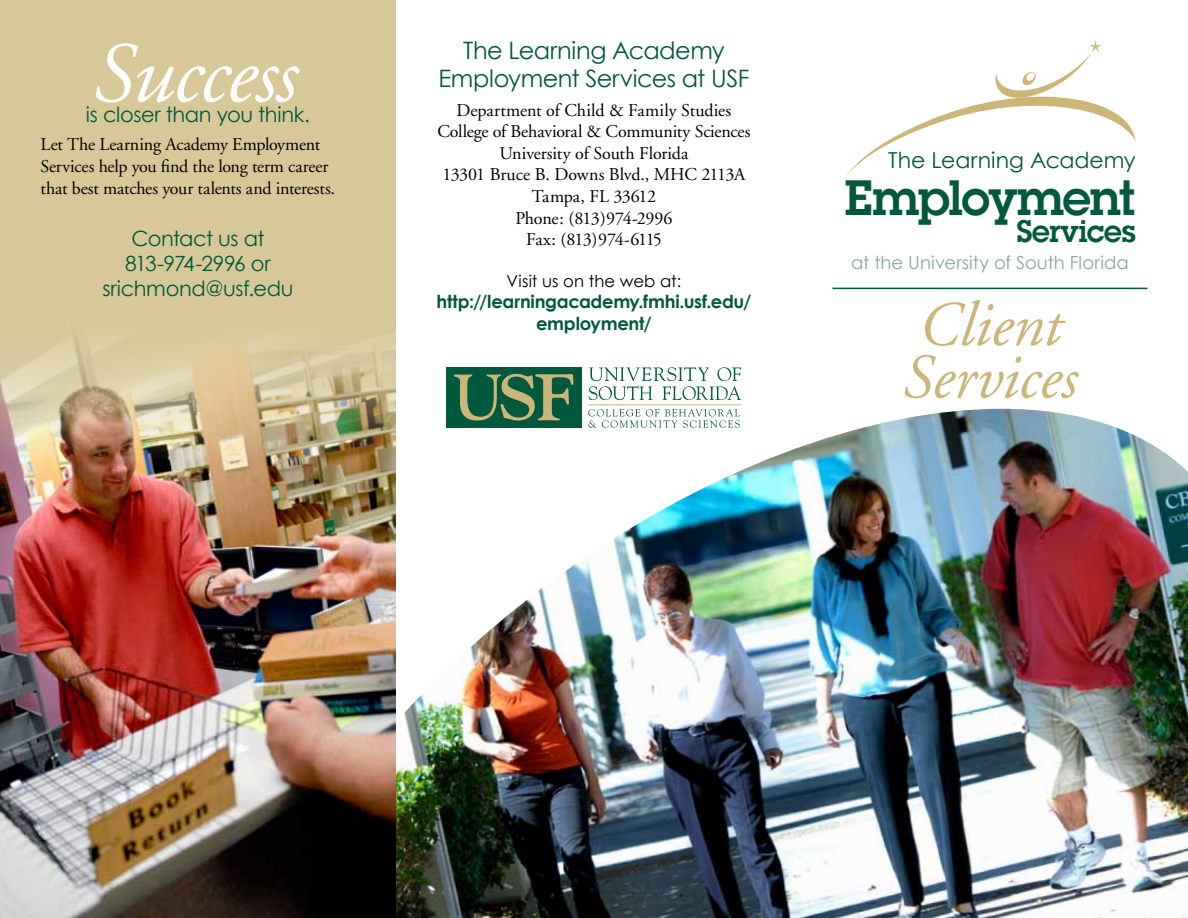
<style>
.page{position:relative;width:1188px;height:918px;background:#fff}
.page>*{position:absolute;margin:0;border:0;box-sizing:border-box;transform-origin:0 0}
.t1{font:italic 85.8px "Adobe Garamond";letter-spacing:-.02em;color:#fff}
.t2{font:italic 63px/52.5px "Adobe Garamond";letter-spacing:-.005em;color:#cbb677}
.t3{font:600 48.15px "Lubalin Graph";letter-spacing:-.025em;color:#00583d}
.t4{font:600 30.3px "Lubalin Graph";letter-spacing:-.01em;color:#00583d}
.t5{font:24px/28.8px "Century Gothic";letter-spacing:-.02em;color:#00583d;text-align:center}
.t6{font:22.05px "Century Gothic";letter-spacing:-.005em;color:#00583d}
.t7{font:21px/25.2px "Century Gothic";letter-spacing:-.02em;color:#00583d;text-align:center}
.t8{font:18px/21.6px "Adobe Garamond";letter-spacing:-.01em;color:#000;text-align:center}
.t9{font:700 18px/21.6px "Century Gothic";letter-spacing:-.015em;color:#00583d;text-align:center}
.t10{font:18px "Century Gothic";letter-spacing:.005em;color:#80ab9e}
.t11{font:16.5px "Century Gothic";letter-spacing:.005em;color:#000}
</style>
<div class="page">
<img style="left:395px;top:409px;width:793px;height:509px">
<div style="left:446px;top:368px;width:136px;height:60px;background:#00583d"></div>
<svg style="left:454px;top:374px;width:120px;height:47px"></svg>
<svg style="left:589px;top:367px;width:152px;height:33px"></svg>
<hr style="left:588px;top:405px;width:153px;height:1px;background:#cbb677">
<svg style="left:588px;top:409px;width:152px;height:19px"></svg>
<div style="left:0;top:0;width:395px;height:918px;background:#d8c899"></div>
<img style="left:0;top:338px;width:395px;height:580px">
<svg style="left:845px;top:40px;width:291px;height:137px"></svg>
<hr style="left:832px;top:288px;width:316px;height:1px;background:#00583d">
<h1 class="t1" style="left:93px;top:28px;width:206px">Success</h1>
<p class="t7" style="left:86px;top:101px;width:226px">is closer than you think.</p>
<p class="t8" style="left:40px;top:134px;width:296px;text-align:left">Let The Learning Academy Employment<br>Services help you find the long term career that best matches your talents and interests.</p>
<p class="t7" style="left:102px;top:225px;width:193px">Contact us at<br>813-974-2996 or srichmond@usf.edu</p>
<h3 class="t5" style="left:438px;top:35px;width:313px">The Learning Academy<br>Employment Services at USF</h3>
<p class="t8" style="left:437px;top:100px;width:315px">Department of Child &amp; Family Studies<br>College of Behavioral &amp; Community Sciences<br>University of South Florida<br>13301 Bruce B. Downs Blvd., MHC 2113A<br>Tampa, FL 33612<br>Phone: (813)974-2996<br>Fax: (813)974-6115</p>
<p class="t11" style="left:507px;top:269px;width:176px">Visit us on the web at:</p>
<p class="t9" style="left:436px;top:290px;width:316px">http://learningacademy.fmhi.usf.edu/ employment/</p>
<p class="t6" style="left:888px;top:145px;width:249px">The Learning Academy</p>
<h3 class="t3" style="left:845px;top:165px;width:292px">Employment</h3>
<h3 class="t4" style="left:1017px;top:211px;width:120px">Services</h3>
<p class="t10" style="left:851px;top:250px;width:279px">at the University of South Florida</p>
<h2 class="t2" style="left:903px;top:301px;width:176px">Client<br>Services</h2>
</div>
